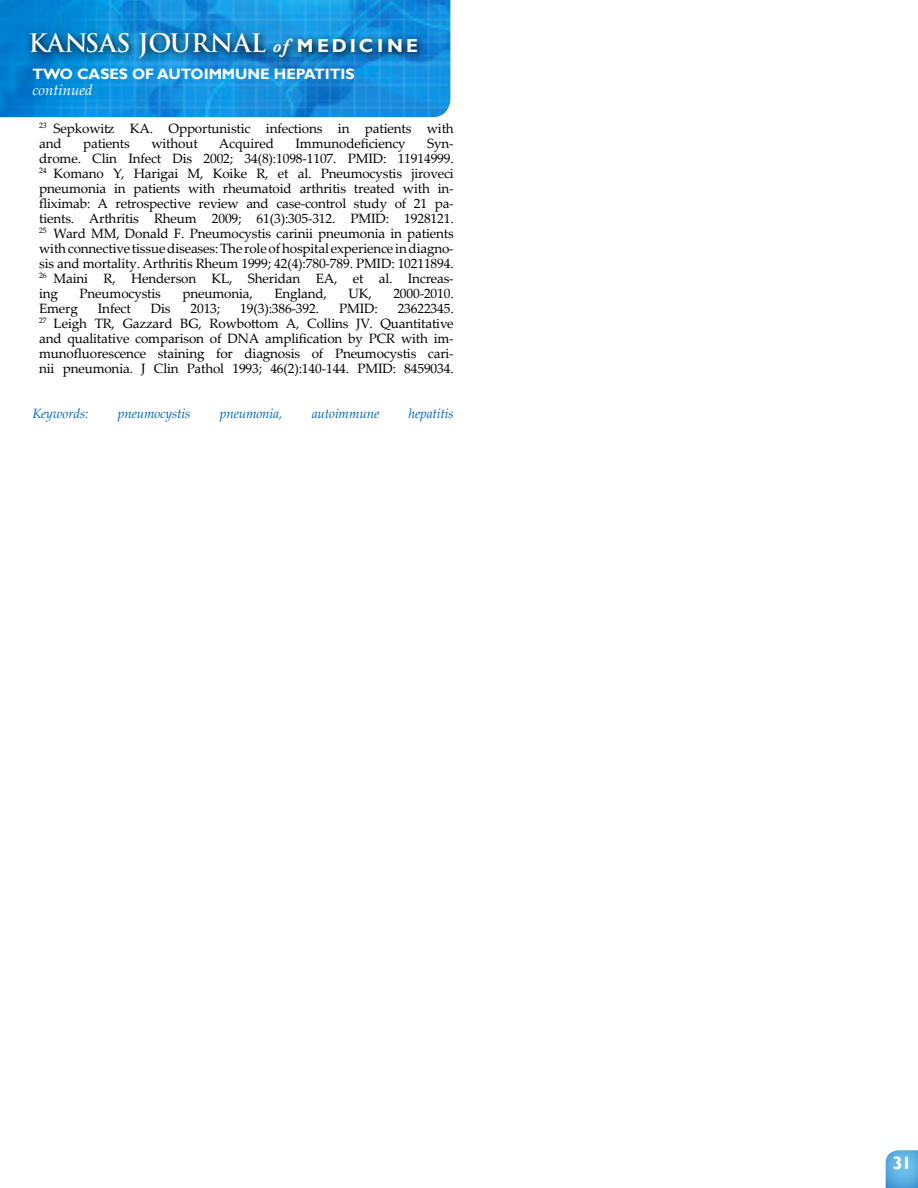
<style>
.page{position:relative;width:918px;height:1188px;background:#fff}
.page>*{position:absolute;margin:0;border:0;box-sizing:border-box;transform-origin:0 0}
.t1{font:700 24.9px "Trajan Pro";color:#fff}
.t2{font:700 18px "Gill Sans";color:#fff}
.t3{font:700 15px "Gill Sans";color:#fff}
.t4{font:italic 15px "Palatino Linotype";color:#fff}
.t5{font:13.5px/15px "Palatino Linotype";letter-spacing:-.01em;color:#000;text-align:justify}
.t6{font:italic 13.5px "Palatino Linotype";letter-spacing:-.01em;color:#0067b1}
.s1{font-family:"Adobe Garamond Pro";font-style:italic;font-size:18.75px}
.s2{font-family:"Gill Sans";font-size:18.75px}
.s3{color:#fff}
</style>
<div class="page">
<img style="left:0;top:0;width:450px;height:117px">
<svg style="left:26px;top:27px;width:402px;height:41px;background:#107abd"></svg>
<svg style="left:885px;top:1150px;width:33px;height:38px"></svg>
<p class="t1" style="left:28px;top:28px;width:391px">KANSAS JOURNAL <span class="s1">of</span> <span class="s2">M EDIC I N E</span></p>
<p class="t3" style="left:32px;top:65px;width:324px">TWO CASES OF AUTOIMMUNE HEPATITIS</p>
<p class="t4" style="left:32px;top:79px;width:62px">continued</p>
<p class="t5" style="left:39px;top:120px;width:416px"><sup>23</sup><span class="s3">x</span>Sepkowitz KA. Opportunistic infections in patients with and</p>
<p class="t5" style="left:83px;top:135px;width:48px">patients</p>
<p class="t5" style="left:151px;top:135px;width:48px">without</p>
<p class="t5" style="left:219px;top:135px;width:57px">Acquired</p>
<p class="t5" style="left:296px;top:135px;width:112px">Immunodeficiency</p>
<p class="t5" style="left:39px;top:135px;width:416px;text-align:right">Syn-<br>drome. Clin Infect Dis 2002; 34(8):1098-1107. PMID: 11914999.</p>
<p class="t5" style="left:39px;top:165px;width:416px"><sup>24</sup><span class="s3">x</span>Komano Y, Harigai M, Koike R, et al. Pneumocystis jiroveci pneumonia in patients with rheumatoid arthritis treated with in&shy;fliximab: A retrospective review and case-control study of 21 pa&shy;tients. Arthritis Rheum 2009; 61(3):305-312. PMID: 1928121.</p>
<p class="t5" style="left:39px;top:225px;width:416px"><sup>25</sup><span class="s3">x</span>Ward MM, Donald F. Pneumocystis carinii pneumonia in patients with connective tissue diseases: The role of hospital experience in diagno&shy;sis and mortality. Arthritis Rheum 1999; 42(4):780-789. PMID: 10211894.</p>
<p class="t5" style="left:39px;top:270px;width:416px"><sup>26</sup><span class="s3">x</span>Maini R, Henderson KL, Sheridan EA, et al. Increas&shy;ing</p>
<p class="t5" style="left:80px;top:285px;width:83px">Pneumocystis</p>
<p class="t5" style="left:183px;top:285px;width:72px">pneumonia,</p>
<p class="t5" style="left:274px;top:285px;width:54px">England,</p>
<p class="t5" style="left:349px;top:285px;width:25px">UK,</p>
<p class="t5" style="left:393px;top:285px;width:62px">2000-2010.</p>
<p class="t5" style="left:39px;top:300px;width:40px">Emerg</p>
<p class="t5" style="left:98px;top:300px;width:34px">Infect</p>
<p class="t5" style="left:151px;top:300px;width:21px">Dis</p>
<p class="t5" style="left:191px;top:300px;width:31px">2013;</p>
<p class="t5" style="left:240px;top:300px;width:80px">19(3):386-392.</p>
<p class="t5" style="left:339px;top:300px;width:40px">PMID:</p>
<p class="t5" style="left:398px;top:300px;width:58px">23622345.</p>
<p class="t5" style="left:39px;top:315px;width:416px"><sup>27</sup><span class="s3">x</span>Leigh TR, Gazzard BG, Rowbottom A, Collins JV. Quantitative and qualitative comparison of DNA amplification by PCR with im&shy;munofluorescence staining for diagnosis of Pneumocystis cari&shy;nii pneumonia. J Clin Pathol 1993; 46(2):140-144. PMID: 8459034.</p>
<p class="t6" style="left:32px;top:404px;width:58px">Keywords:</p>
<p class="t6" style="left:118px;top:404px;width:74px">pneumocystis</p>
<p class="t6" style="left:220px;top:404px;width:64px">pneumonia,</p>
<p class="t6" style="left:312px;top:404px;width:69px">autoimmune</p>
<p class="t6" style="left:409px;top:404px;width:47px">hepatitis</p>
<h2 class="t2" style="left:893px;top:1152px;width:20px">31</h2>
</div>
